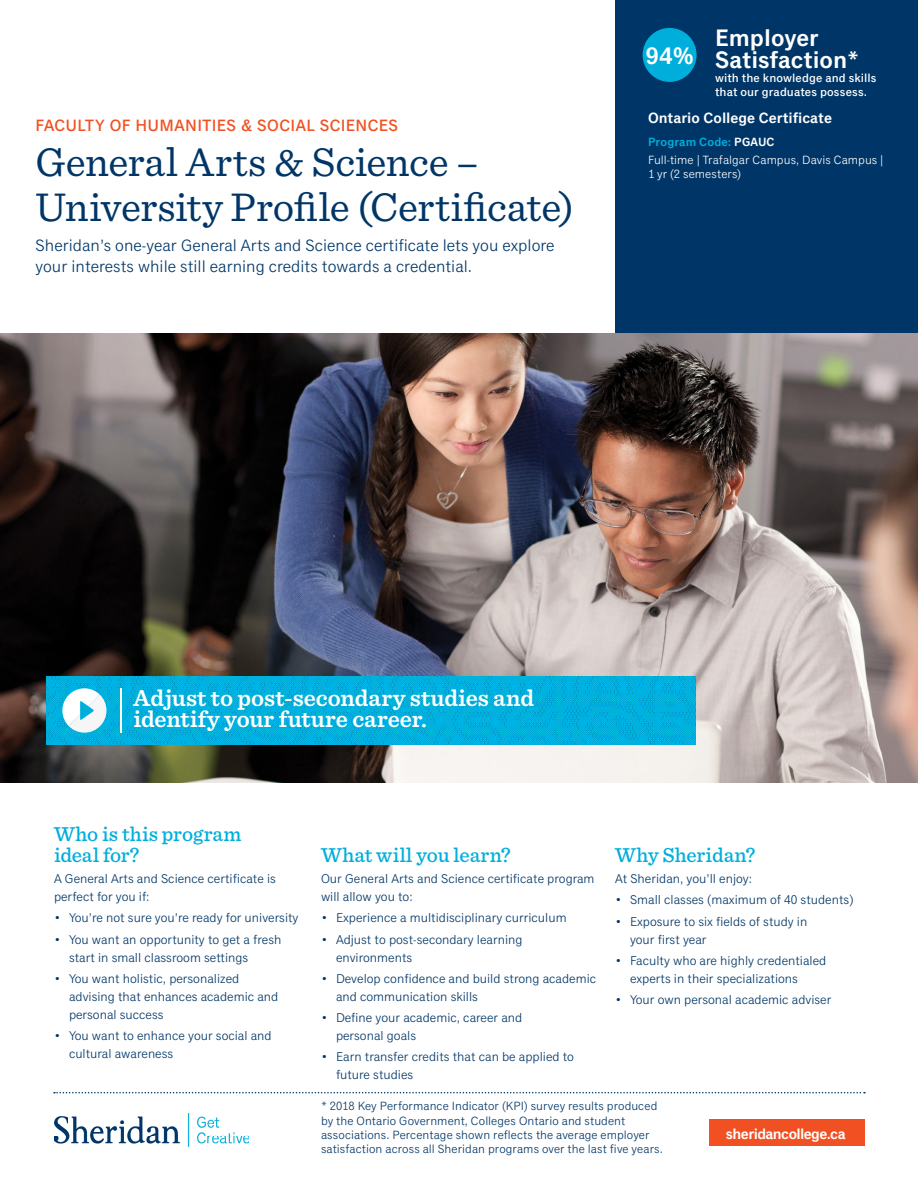
<style>
.page{position:relative;width:918px;height:1188px;background:#fff}
.page>*{position:absolute;margin:0;border:0;box-sizing:border-box;transform-origin:0 0}
.t1{font:42px/45px "Sentinel";letter-spacing:-.005em;color:#003667}
.p_benefit-statement{font:600 24px/21px "Sentinel";color:#fff}
.program_rating_title{font:600 24px/21.6px "Classic Grotesque Pro";color:#fff}
.program_rating{font:600 24px "Classic Grotesque Pro";color:#fff}
.t2{font:500 21px/21px "Sentinel";color:#00aedc}
.p_header-intro{font:16.5px/21px "Classic Grotesque Pro";color:#003667}
.h2_faculty{font:500 16.5px "Classic Grotesque Pro";letter-spacing:.02em;color:#f15122}
.p_meta_credential{font:600 15px "Classic Grotesque Pro";color:#fff}
.p_meta_credential-2{font:600 15px "Classic Grotesque Pro";letter-spacing:-.04em;color:#fff}
.t3{font:12.75px/18px "Classic Grotesque Pro";color:#003667}
.p_admissions{font:12px/14.2px "Classic Grotesque Pro";letter-spacing:.005em;color:#003667}
.p_meta_small{font:12px/14.2px "Classic Grotesque Pro";letter-spacing:.005em;color:#fff}
.program_rating_subti{font:500 12px/14.2px "Classic Grotesque Pro";letter-spacing:.01em;color:#fff}
.p_meta_attributes{font:600 12px "Classic Grotesque Pro";letter-spacing:.01em;color:#00aedc}
.s1{color:#fff}
</style>
<div class="page">
<div style="left:615px;top:0;width:303px;height:365px;background:#003667"></div>
<img style="left:54px;top:1114px;width:195px;height:33px">
<svg style="left:54px;top:1092px;width:811px;height:1px"></svg>
<div style="left:710px;top:1120px;width:155px;height:26px;background:#f15122"></div>
<img style="left:0;top:333px;width:918px;height:450px">
<img style="left:46px;top:676px;width:649px;height:69px">
<hr style="left:120px;top:688px;width:2px;height:45px;background:#fff">
<svg style="left:62px;top:688px;width:44px;height:45px"></svg>
<div style="left:643px;top:28px;width:54px;height:54px;background:#00aedc;border-radius:50%"></div>
<p class="h2_faculty" style="left:36px;top:116px;width:364px">FACULTY OF HUMANITIES &amp; SOCIAL SCIENCES</p>
<p class="t1" style="left:36px;top:137px;width:540px">General Arts &amp; Science –<br>University Profile (Certificate)</p>
<p class="p_header-intro" style="left:36px;top:235px;width:520px">Sheridan’s one-year General Arts and Science certificate lets you explore your interests while still earning credits towards a credential.</p>
<p class="program_rating" style="left:645px;top:42px;width:50px">94%</p>
<p class="program_rating_title" style="left:715px;top:29px;width:146px">Employer<br>Satisfaction*</p>
<p class="program_rating_subti" style="left:715px;top:71px;width:163px">with the knowledge and skills that our graduates possess.</p>
<p class="p_meta_credential" style="left:648px;top:109px;width:185px">Ontario College Certificate</p>
<p class="p_meta_attributes" style="left:648px;top:135px;width:128px">Program Code: <span class="s1">PGAUC</span></p>
<p class="p_meta_small" style="left:648px;top:153px;width:237px">Full-time | Trafalgar Campus, Davis Campus |<br>1 yr (2 semesters)</p>
<p class="p_benefit-statement" style="left:134px;top:687px;width:402px">Adjust to post-secondary studies and identify your future career.</p>
<p class="t2" style="left:54px;top:822px;width:189px">Who is this program ideal for?</p>
<p class="t3" style="left:54px;top:870px;width:223px">A General Arts and Science certificate is perfect for you if:</p>
<p class="t3" style="left:54px;top:909px;width:246px">• You’re not sure you’re ready for university</p>
<p class="t3" style="left:69px;top:931px;width:214px;text-indent:-15px">• You want an opportunity to get a fresh start in small classroom settings</p>
<p class="t3" style="left:69px;top:970px;width:211px;text-indent:-15px">• You want holistic, personalized advising that enhances academic and personal success</p>
<p class="t3" style="left:69px;top:1027px;width:204px;text-indent:-15px">• You want to enhance your social and cultural awareness</p>
<p class="t2" style="left:321px;top:843px;width:191px">What will you learn?</p>
<p class="t3" style="left:321px;top:870px;width:275px">Our General Arts and Science certificate program will allow you to:</p>
<p class="t3" style="left:321px;top:909px;width:247px">• Experience a multidisciplinary curriculum</p>
<p class="t3" style="left:336px;top:931px;width:188px;text-indent:-15px">• Adjust to post-secondary learning environments</p>
<p class="t3" style="left:336px;top:970px;width:262px;text-indent:-15px">• Develop confidence and build strong academic and communication skills</p>
<p class="t3" style="left:336px;top:1009px;width:188px;text-indent:-15px">• Define your academic, career and personal goals</p>
<p class="t3" style="left:336px;top:1048px;width:240px;text-indent:-15px">• Earn transfer credits that can be applied to future studies</p>
<p class="t2" style="left:615px;top:843px;width:142px">Why Sheridan?</p>
<p class="t3" style="left:615px;top:870px;width:139px">At Sheridan, you’ll enjoy:</p>
<p class="t3" style="left:615px;top:891px;width:240px">• Small classes (maximum of 40 students)</p>
<p class="t3" style="left:630px;top:913px;width:179px;text-indent:-15px">• Exposure to six fields of study in your first year</p>
<p class="t3" style="left:630px;top:952px;width:198px;text-indent:-15px">• Faculty who are highly credentialed experts in their specializations</p>
<p class="t3" style="left:615px;top:991px;width:218px">• Your own personal academic adviser</p>
<p class="p_admissions" style="left:321px;top:1100px;width:343px">* 2018 Key Performance Indicator (KPI) survey results produced by the Ontario Government, Colleges Ontario and student associations. Percentage shown reflects the average employer satisfaction across all Sheridan programs over the last five years.</p>
<p class="p_meta_credential-2" style="left:726px;top:1125px;width:121px">sheridancollege.ca</p>
</div>
